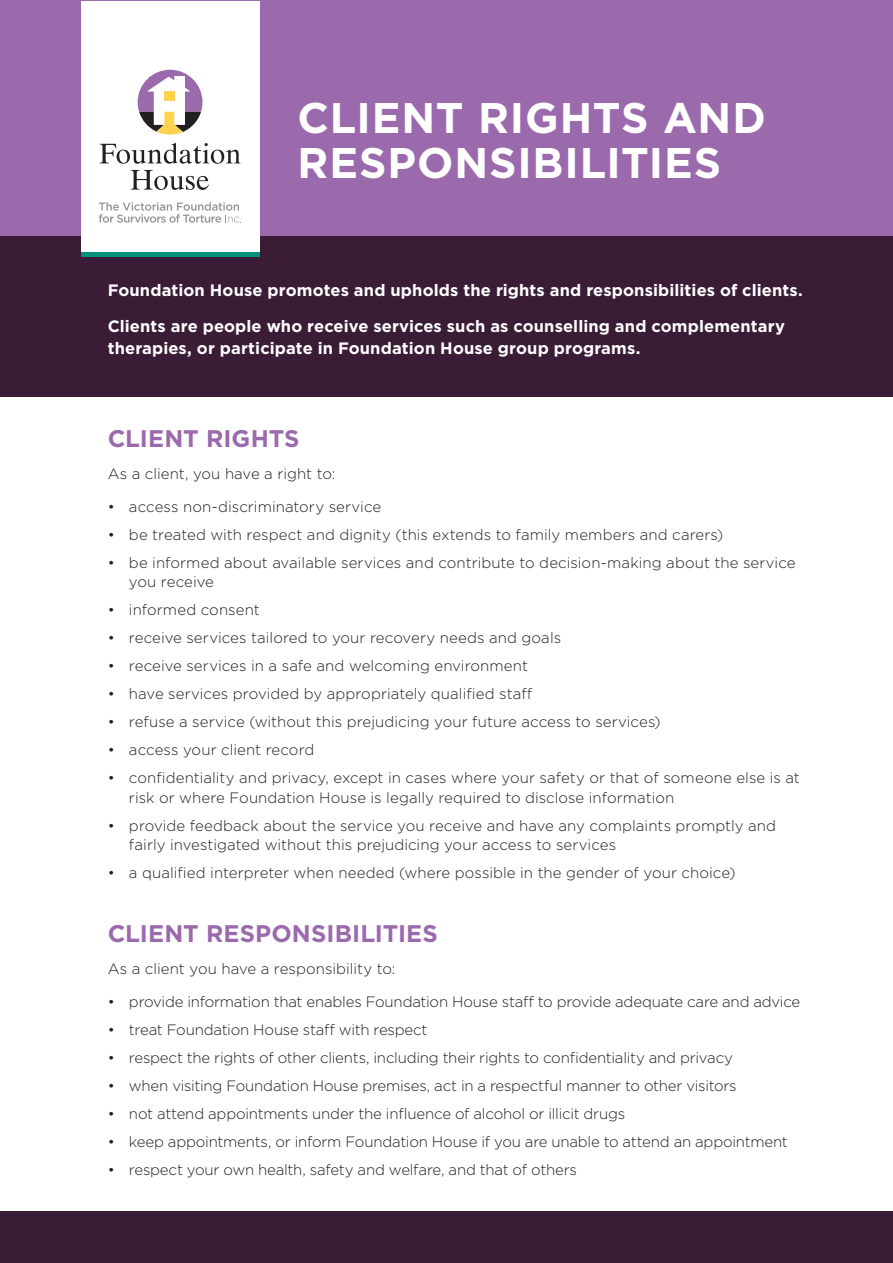
<style>
.page{position:relative;width:893px;height:1263px;background:#fff}
.page>*{position:absolute;margin:0;border:0;box-sizing:border-box;transform-origin:0 0}
.t1{font:700 42.75px/44.7px "Gotham";letter-spacing:.02em;color:#fff}
.Heading_1{font:700 24px "Gotham";letter-spacing:.005em;color:#9b6aad}
.t2{font:700 16.5px/22.5px "Gotham";letter-spacing:.005em;color:#fff}
.BULLETS{font:300 15px/19.5px "Gotham";letter-spacing:-.005em;color:#231f20}
.Normal_Before_List{font:300 15px "Gotham";color:#231f20}
</style>
<div class="page">
<div style="left:0;top:233px;width:893px;height:164px;background:#3a1c37"></div>
<div style="left:0;top:0;width:893px;height:235px;background:#9b6aad"></div>
<div style="left:81px;top:1px;width:178px;height:255px;background:#fff"></div>
<svg style="left:99px;top:202px;width:142px;height:21px"></svg>
<svg style="left:100px;top:143px;width:140px;height:21px"></svg>
<svg style="left:131px;top:170px;width:78px;height:20px"></svg>
<svg style="left:138px;top:70px;width:64px;height:65px"></svg>
<div style="left:164px;top:91px;width:11px;height:10px;background:#fed24c"></div>
<div style="left:0;top:1212px;width:893px;height:51px;background:#3a1c37"></div>
<hr style="left:81px;top:252px;width:178px;height:4px;background:#00917c">
<p class="t1" style="left:298px;top:95px;width:470px">CLIENT RIGHTS AND<br>RESPONSIBILITIES</p>
<p class="t2" style="left:108px;top:279px;width:697px">Foundation House promotes and upholds the rights and responsibilities of clients.</p>
<p class="t2" style="left:108px;top:315px;width:679px">Clients are people who receive services such as counselling and complementary therapies, or participate in Foundation House group programs.</p>
<p class="Heading_1" style="left:108px;top:423px;width:193px">CLIENT RIGHTS</p>
<p class="Normal_Before_List" style="left:108px;top:464px;width:229px">As a client, you have a right to:</p>
<p class="BULLETS" style="left:108px;top:496px;width:275px">• access non-discriminatory service</p>
<p class="BULLETS" style="left:108px;top:524px;width:617px">• be treated with respect and dignity (this extends to family members and carers)</p>
<p class="BULLETS" style="left:129px;top:552px;width:668px;text-indent:-21px">• be informed about available services and contribute to decision-making about the service you receive</p>
<p class="BULLETS" style="left:108px;top:600px;width:154px">• informed consent</p>
<p class="BULLETS" style="left:108px;top:628px;width:455px">• receive services tailored to your recovery needs and goals</p>
<p class="BULLETS" style="left:108px;top:656px;width:422px">• receive services in a safe and welcoming environment</p>
<p class="BULLETS" style="left:108px;top:684px;width:426px">• have services provided by appropriately qualified staff</p>
<p class="BULLETS" style="left:108px;top:712px;width:554px">• refuse a service (without this prejudicing your future access to services)</p>
<p class="BULLETS" style="left:108px;top:740px;width:208px">• access your client record</p>
<p class="BULLETS" style="left:129px;top:768px;width:672px;text-indent:-21px">• confidentiality and privacy, except in cases where your safety or that of someone else is at risk or where Foundation House is legally required to disclose information</p>
<p class="BULLETS" style="left:129px;top:815px;width:649px;text-indent:-21px">• provide feedback about the service you receive and have any complaints promptly and fairly investigated without this prejudicing your access to services</p>
<p class="BULLETS" style="left:108px;top:863px;width:629px">• a qualified interpreter when needed (where possible in the gender of your choice)</p>
<p class="Heading_1" style="left:108px;top:918px;width:332px">CLIENT RESPONSIBILITIES</p>
<p class="Normal_Before_List" style="left:108px;top:960px;width:289px">As a client you have a responsibility to:</p>
<p class="BULLETS" style="left:108px;top:991px;width:694px">• provide information that enables Foundation House staff to provide adequate care and advice</p>
<p class="BULLETS" style="left:108px;top:1019px;width:321px">• treat Foundation House staff with respect</p>
<p class="BULLETS" style="left:108px;top:1047px;width:627px">• respect the rights of other clients, including their rights to confidentiality and privacy</p>
<p class="BULLETS" style="left:108px;top:1075px;width:630px">• when visiting Foundation House premises, act in a respectful manner to other visitors</p>
<p class="BULLETS" style="left:108px;top:1103px;width:519px">• not attend appointments under the influence of alcohol or illicit drugs</p>
<p class="BULLETS" style="left:108px;top:1131px;width:682px">• keep appointments, or inform Foundation House if you are unable to attend an appointment</p>
<p class="BULLETS" style="left:108px;top:1159px;width:471px">• respect your own health, safety and welfare, and that of others</p>
</div>
